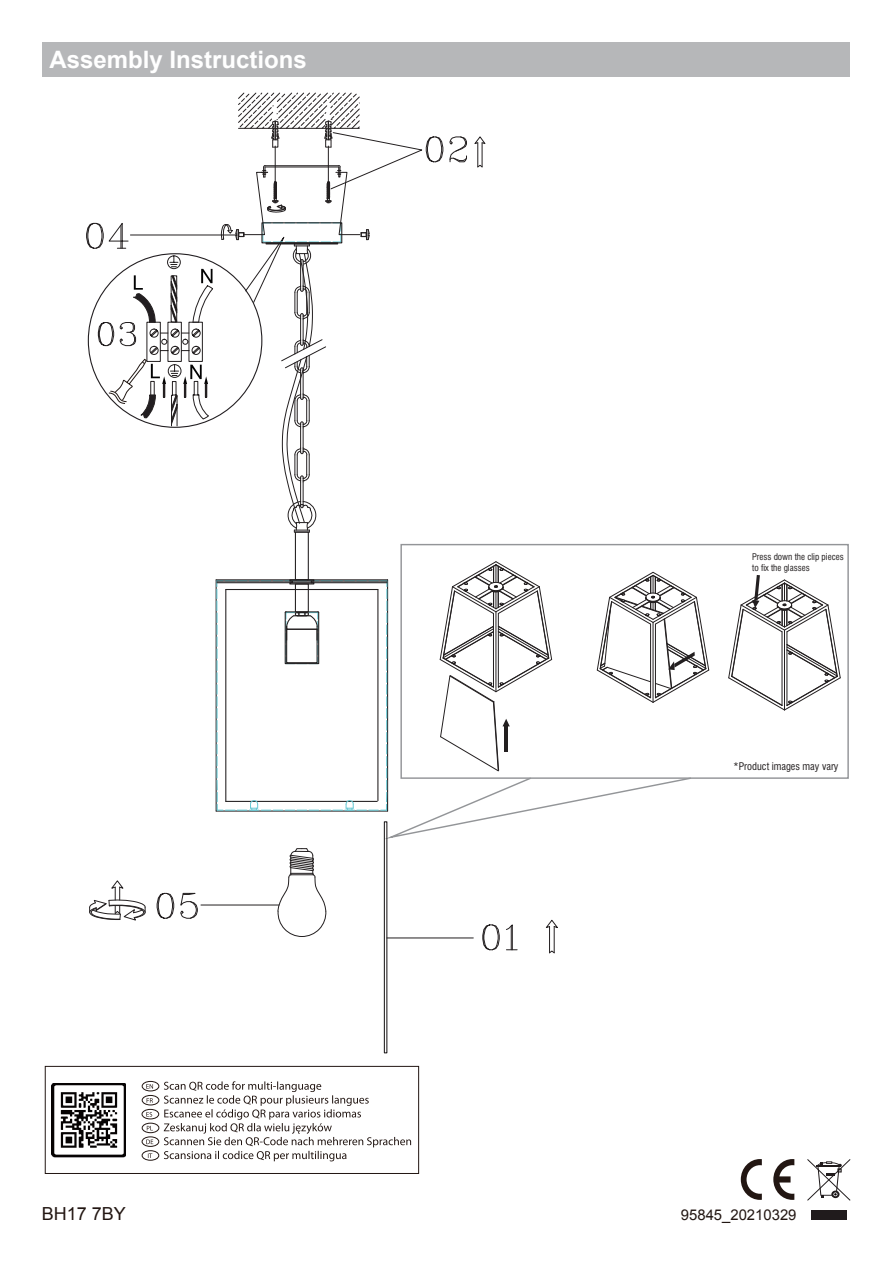
<style>
.page{position:relative;width:893px;height:1263px;background:#fff}
.page>*{position:absolute;margin:0;border:0;box-sizing:border-box;transform-origin:0 0}
.t1{font:700 24px "Arial";color:#fff}
.t2{font:18px "Arial";color:#221612}
.t3{font:14.85px "Arial";color:#221612}
.t4{font:condensed 10.35px "Swiss 721 BT";color:#231f20}
.t5{font:condensed 9px/10.8px "Swiss 721 BT";color:#231f20}
</style>
<div class="page">
<div style="left:43px;top:43px;width:807px;height:34px;background:#b6b7b9"></div>
<svg style="left:741px;top:1159px;width:21px;height:41px"></svg>
<svg style="left:773px;top:1159px;width:21px;height:41px"></svg>
<svg style="left:807px;top:1159px;width:43px;height:42px"></svg>
<div style="left:811px;top:1210px;width:36px;height:10px;background:#201b1c"></div>
<svg style="left:164px;top:1081px;width:247px;height:80px"></svg>
<div style="left:142px;top:1081px;width:17px;height:10px;border:1px solid #221612;border-radius:50%"></div>
<svg style="left:146px;top:1084px;width:7px;height:5px"></svg>
<div style="left:142px;top:1137px;width:17px;height:9px;border:1px solid #221612;border-radius:50%"></div>
<svg style="left:146px;top:1139px;width:7px;height:5px"></svg>
<div style="left:142px;top:1095px;width:17px;height:10px;border:1px solid #221612;border-radius:50%"></div>
<svg style="left:147px;top:1098px;width:6px;height:5px"></svg>
<div style="left:142px;top:1150px;width:17px;height:10px;border:1px solid #221612;border-radius:50%"></div>
<svg style="left:148px;top:1153px;width:4px;height:5px"></svg>
<div style="left:142px;top:1109px;width:17px;height:10px;border:1px solid #221612;border-radius:50%"></div>
<svg style="left:146px;top:1112px;width:6px;height:5px"></svg>
<div style="left:142px;top:1123px;width:17px;height:10px;border:1px solid #221612;border-radius:50%"></div>
<svg style="left:147px;top:1126px;width:6px;height:4px"></svg>
<div style="left:45px;top:1066px;width:374px;height:108px;border:1px solid #221612"></div>
<img style="left:52px;top:1083px;width:74px;height:75px">
<svg style="left:98px;top:255px;width:116px;height:172px"></svg>
<svg style="left:474px;top:136px;width:12px;height:32px"></svg>
<svg style="left:728px;top:575px;width:113px;height:135px"></svg>
<div style="left:295px;top:531px;width:14px;height:49px;border:1px solid #231f20"></div>
<svg style="left:216px;top:561px;width:493px;height:280px"></svg>
<svg style="left:277px;top:848px;width:50px;height:89px"></svg>
<svg style="left:89px;top:880px;width:57px;height:41px"></svg>
<hr style="left:201px;top:905px;width:78px;height:1px;background:#231f20">
<svg style="left:156px;top:892px;width:18px;height:27px"></svg>
<svg style="left:180px;top:892px;width:23px;height:27px"></svg>
<hr style="left:130px;top:235px;width:107px;height:1px;background:#231f20">
<svg style="left:86px;top:222px;width:43px;height:27px"></svg>
<svg style="left:221px;top:92px;width:246px;height:441px"></svg>
<div style="left:384px;top:821px;width:3px;height:232px;border:1px solid #231f20"></div>
<hr style="left:387px;top:937px;width:86px;height:1px;background:#231f20">
<svg style="left:482px;top:924px;width:35px;height:27px"></svg>
<svg style="left:545px;top:919px;width:13px;height:35px"></svg>
<h1 class="t1" style="left:50px;top:43px;width:259px">Assembly Instructions</h1>
<p class="t5" style="left:752px;top:551px;width:93px">Press down the clip pieces to fix the glasses</p>
<p class="t4" style="left:734px;top:760px;width:106px">*Product images may vary</p>
<h2 class="t2" style="left:42px;top:1202px;width:86px">BH17 7BY</h2>
<h3 class="t3" style="left:681px;top:1205px;width:117px">95845_20210329</h3>
</div>
